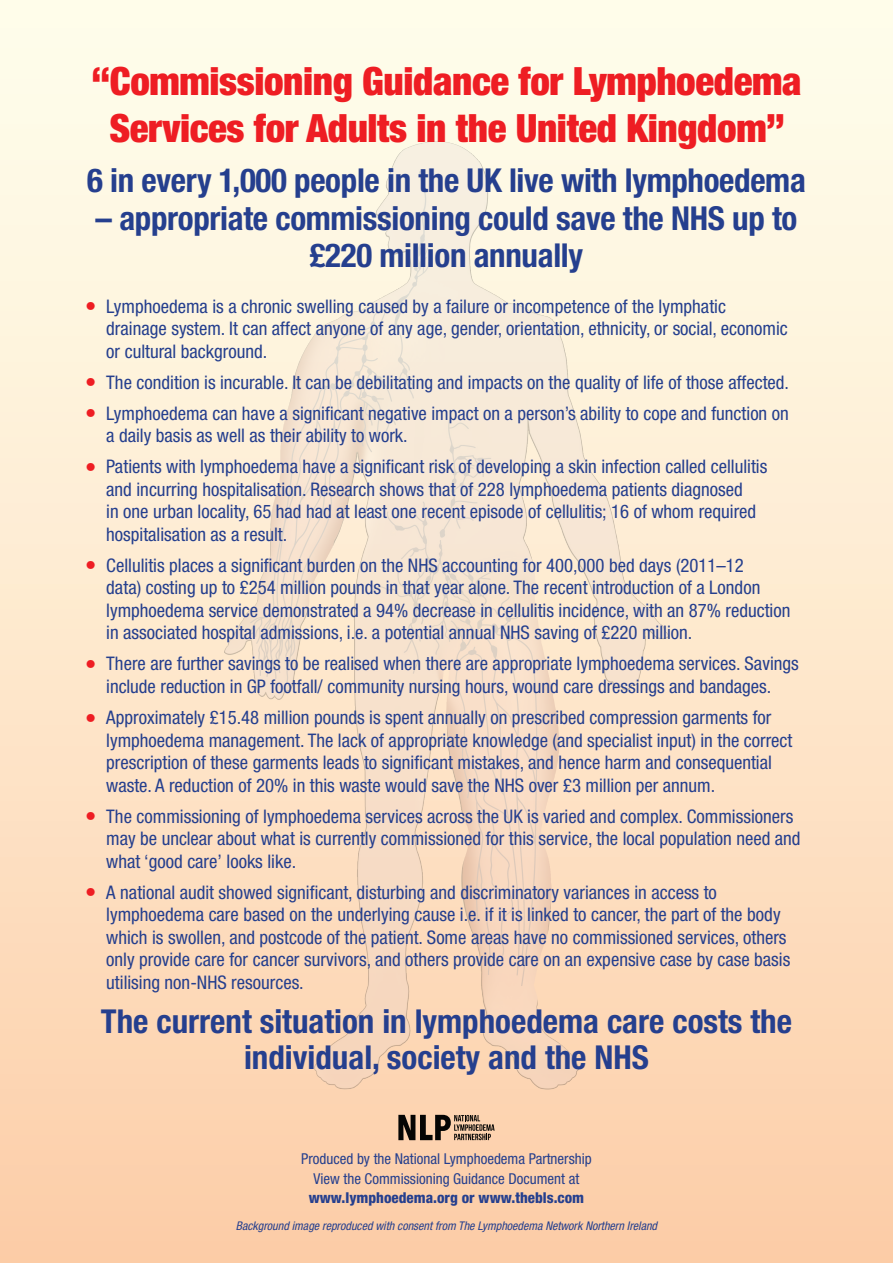
<style>
.page{position:relative;width:893px;height:1263px;background:#fff}
.page>*{position:absolute;margin:0;border:0;box-sizing:border-box;transform-origin:0 0}
.t1{font:900 condensed 39px/46.8px "Helvetica Neue";letter-spacing:-.01em;color:#ee1d23;text-align:center}
.t2{font:700 condensed 33px/37.5px "Helvetica Neue";letter-spacing:-.01em;color:#253f8e;text-align:center}
.t3{font:condensed 18.75px/22.5px "Helvetica Neue";color:#253f8e}
.t4{font:condensed 15px "Helvetica Neue";color:#253f8e}
.t5{font:800 condensed 15px "Helvetica Neue";color:#253f8e}
.t6{font:italic condensed 12px "Helvetica Neue";color:#253f8e}
.s1{font-size:22.5px;color:#ee1d23}
</style>
<div class="page">
<div style="left:0;top:0;width:893px;height:1263px;background:linear-gradient(to bottom,#fdffef,#fbcda9)"></div>
<img style="left:375px;top:141px;width:57px;height:151px">
<svg style="left:398px;top:1115px;width:97px;height:25px"></svg>
<p class="t1" style="left:91px;top:57px;width:711px">“Commissioning Guidance for Lymphoedema<br>Services for Adults in the United Kingdom”</p>
<p class="t2" style="left:87px;top:161px;width:720px">6 in every 1,000 people in the UK live with lymphoedema</p>
<p class="t2" style="left:96px;top:199px;width:703px">– appropriate commissioning could save the NHS up to £220 million annually</p>
<p class="t3" style="left:106px;top:295px;width:683px;text-indent:-21px"><span class="s1">•</span> Lymphoedema is a chronic swelling caused by a failure or incompetence of the lymphatic drainage system. It can affect anyone of any age, gender, orientation, ethnicity, or social, economic or cultural background.</p>
<p class="t3" style="left:85px;top:371px;width:705px"><span class="s1">•</span> The condition is incurable. It can be debilitating and impacts on the quality of life of those affected.</p>
<p class="t3" style="left:106px;top:402px;width:684px;text-indent:-21px"><span class="s1">•</span> Lymphoedema can have a significant negative impact on a person’s ability to cope and function on a daily basis as well as their ability to work.</p>
<p class="t3" style="left:106px;top:455px;width:663px;text-indent:-21px"><span class="s1">•</span> Patients with lymphoedema have a significant risk of developing a skin infection called cellulitis and incurring hospitalisation. Research shows that of 228 lymphoedema patients diagnosed<br>in one urban locality, 65 had had at least one recent episode of cellulitis; 16 of whom required hospitalisation as a result.</p>
<p class="t3" style="left:106px;top:554px;width:686px;text-indent:-21px"><span class="s1">•</span> Cellulitis places a significant burden on the NHS accounting for 400,000 bed days (2011–12<br>data) costing up to £254 million pounds in that year alone. The recent introduction of a London lymphoedema service demonstrated a 94% decrease in cellulitis incidence, with an 87% reduction in associated hospital admissions, i.e. a potential annual NHS saving of £220 million.</p>
<p class="t3" style="left:85px;top:652px;width:715px;text-align:center"><span class="s1">•</span> There are further savings to be realised when there are appropriate lymphoedema services. Savings include reduction in GP footfall/ community nursing hours, wound care dressings and bandages.</p>
<p class="t3" style="left:106px;top:706px;width:688px;text-indent:-21px"><span class="s1">•</span> Approximately £15.48 million pounds is spent annually on prescribed compression garments for lymphoedema management. The lack of appropriate knowledge (and specialist input) in the correct prescription of these garments leads to significant mistakes, and hence harm and consequential waste. A reduction of 20% in this waste would save the NHS over £3 million per annum.</p>
<p class="t3" style="left:106px;top:804px;width:696px;text-indent:-21px"><span class="s1">•</span> The commissioning of lymphoedema services across the UK is varied and complex. Commissioners may be unclear about what is currently commissioned for this service, the local population need and what ‘good care’ looks like.</p>
<p class="t3" style="left:106px;top:880px;width:685px;text-indent:-21px"><span class="s1">•</span> A national audit showed significant, disturbing and discriminatory variances in access to lymphoedema care based on the underlying cause i.e. if it is linked to cancer, the part of the body which is swollen, and postcode of the patient. Some areas have no commissioned services, others only provide care for cancer survivors, and others provide care on an expensive case by case basis utilising non-NHS resources.</p>
<p class="t2" style="left:101px;top:1003px;width:693px;line-height:36px">The current situation in lymphoedema care costs the individual, society and the NHS</p>
<p class="t4" style="left:301px;top:1150px;width:292px">Produced by the National Lymphoedema Partnership</p>
<p class="t4" style="left:314px;top:1170px;width:267px">View the Commissioning Guidance Document at</p>
<p class="t5" style="left:309px;top:1188px;width:277px">www.lymphoedema.org or www.thebls.com</p>
<p class="t6" style="left:236px;top:1219px;width:423px">Background image reproduced with consent from The Lymphoedema Network Northern Ireland</p>
</div>
